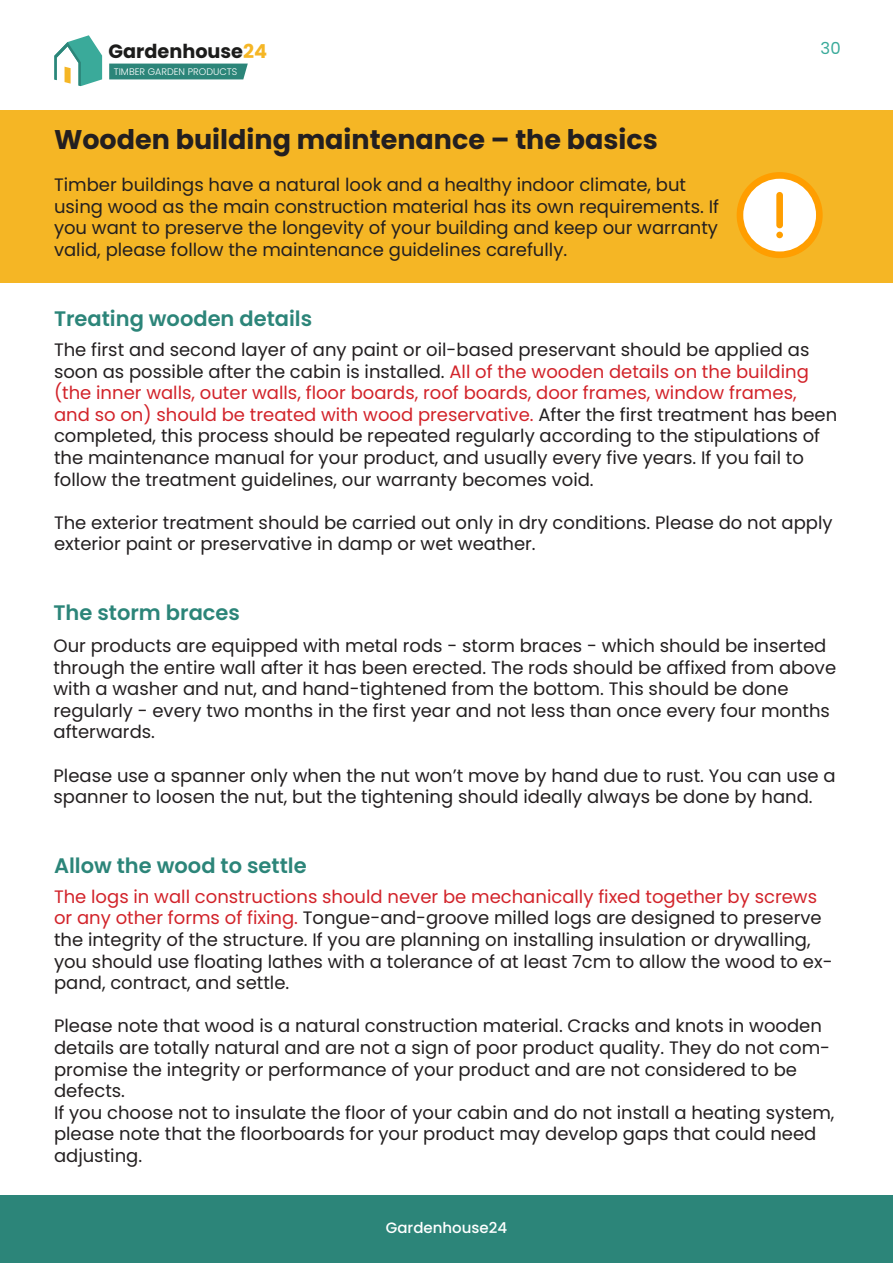
<style>
.page{position:relative;width:893px;height:1263px;background:#fff}
.page>*{position:absolute;margin:0;border:0;box-sizing:border-box;transform-origin:0 0}
.t1{font:700 27px "Poppins";color:#231f20}
.t2{font:600 21px "Poppins";color:#2c8579}
.t3{font:700 19.2px "Poppins";color:#1c1c1b}
.t4{font:18px/21.6px "Poppins";color:#231f20}
.t5{font:16.5px "Poppins";color:#3aaa9a}
.t6{font:500 15px "Poppins";color:#fff}
.t7{font:300 9.6px "Poppins";color:#fff}
.s1{color:#f5b625}
.s2{color:#d2232a}
</style>
<div class="page">
<div style="left:109px;top:64px;width:139px;height:15px;background:#2c8579"></div>
<svg style="left:54px;top:35px;width:48px;height:51px"></svg>
<div style="left:0;top:110px;width:893px;height:173px;background:#f5b625"></div>
<svg style="left:737px;top:172px;width:86px;height:86px"></svg>
<div style="left:0;top:1195px;width:893px;height:68px;background:#2c8579"></div>
<p class="t3" style="left:109px;top:40px;width:160px">Gardenhouse<span class="s1">24</span></p>
<p class="t5" style="left:821px;top:39px;width:22px">30</p>
<p class="t7" style="left:114px;top:66px;width:125px">TIMBER GARDEN PRODUCTS</p>
<h1 class="t1" style="left:54px;top:124px;width:605px">Wooden building maintenance – the basics</h1>
<p class="t4" style="left:54px;top:174px;width:666px">Timber buildings have a natural look and a healthy indoor climate, but using wood as the main construction material has its own requirements. If you want to preserve the longevity of your building and keep our warranty valid, please follow the maintenance guidelines carefully.</p>
<p class="t2" style="left:54px;top:306px;width:260px">Treating wooden details</p>
<p class="t4" style="left:54px;top:339px;width:785px">The first and second layer of any paint or oil-based preservant should be applied as soon as possible after the cabin is installed. <span class="s2">All of the wooden details on the building (the inner walls, outer walls, floor boards, roof boards, door frames, window frames,<br>and so on) should be treated with wood preservative.</span> After the first treatment has been completed, this process should be repeated regularly according to the stipulations of the maintenance manual for your product, and usually every five years. If you fail to follow the treatment guidelines, our warranty becomes void.</p>
<p class="t4" style="left:54px;top:512px;width:780px">The exterior treatment should be carried out only in dry conditions. Please do not apply exterior paint or preservative in damp or wet weather.</p>
<p class="t2" style="left:54px;top:601px;width:188px">The storm braces</p>
<p class="t4" style="left:54px;top:635px;width:784px">Our products are equipped with metal rods - storm braces - which should be inserted through the entire wall after it has been erected. The rods should be affixed from above with a washer and nut, and hand-tightened from the bottom. This should be done regularly - every two months in the first year and not less than once every four months afterwards.</p>
<p class="t4" style="left:54px;top:764px;width:784px">Please use a spanner only when the nut won’t move by hand due to rust. You can use a spanner to loosen the nut, but the tightening should ideally always be done by hand.</p>
<p class="t2" style="left:54px;top:853px;width:254px">Allow the wood to settle</p>
<p class="t4" style="left:54px;top:886px;width:780px"><span class="s2">The logs in wall constructions should never be mechanically fixed together by screws or any other forms of fixing.</span> Tongue-and-groove milled logs are designed to preserve the integrity of the structure. If you are planning on installing insulation or drywalling, you should use floating lathes with a tolerance of at least 7cm to allow the wood to ex&shy;pand, contract, and settle.</p>
<p class="t4" style="left:54px;top:1015px;width:782px">Please note that wood is a natural construction material. Cracks and knots in wooden details are totally natural and are not a sign of poor product quality. They do not com&shy;promise the integrity or performance of your product and are not considered to be defects.<br>If you choose not to insulate the floor of your cabin and do not install a heating system, please note that the floorboards for your product may develop gaps that could need adjusting.</p>
<p class="t6" style="left:386px;top:1219px;width:123px">Gardenhouse24</p>
</div>
